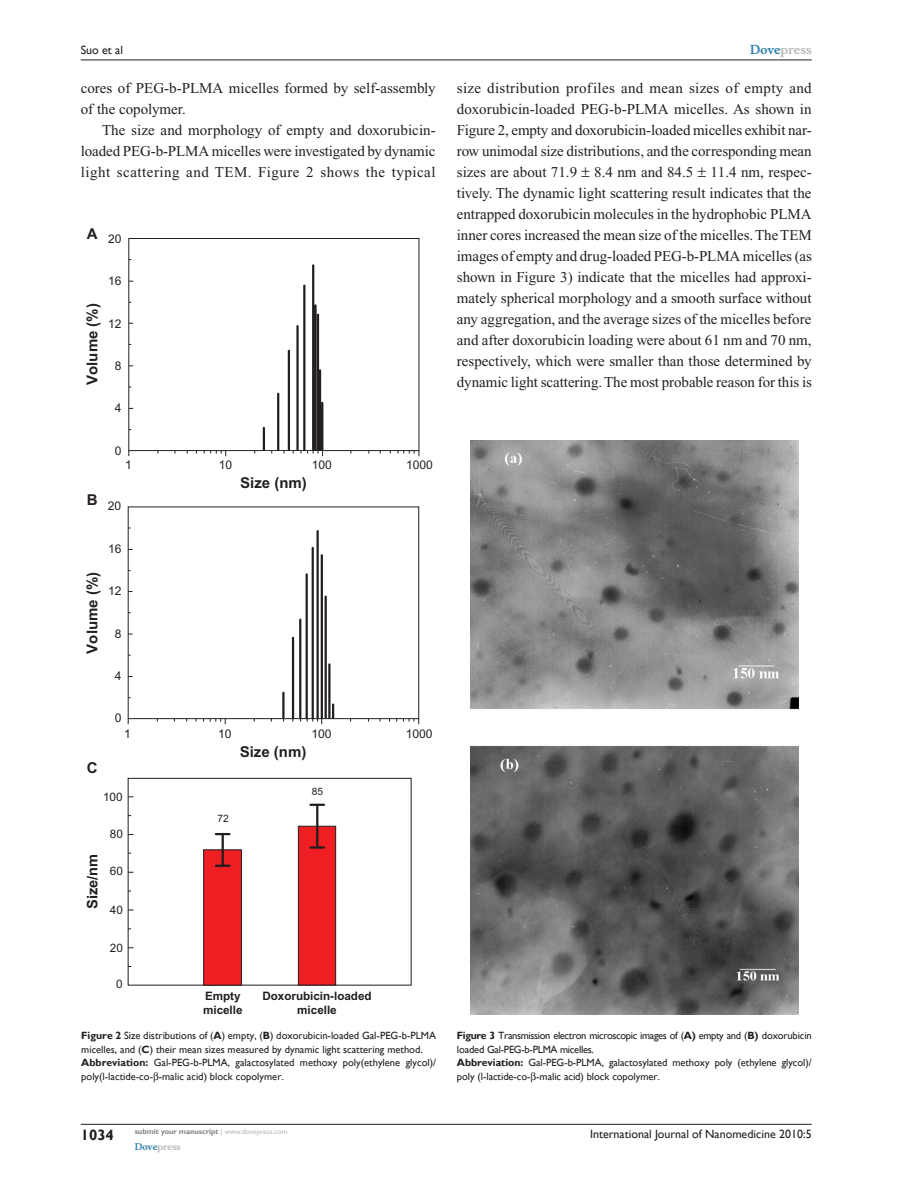
<style>
.page{position:relative;width:918px;height:1188px;background:#fff}
.page>*{position:absolute;margin:0;border:0;box-sizing:border-box;transform-origin:0 0}
.t1{font:15px/21px "Times New Roman";color:#231f20;text-align:justify}
.t2{font:700 15px "Arial";color:#231f20}
.t3{font:700 15px "Gill Sans";color:#231f20}
.t4{font:700 14.55px "Arial";color:#201d1e}
.t5{font:12px "Gill Sans";color:#231f20}
.t6{font:12px "Arial";color:#231f20}
.t7{font:700 12px "Musee";color:#b8b9bc}
.t8{font:700 11.7px/14px "Arial";color:#201d1e}
.t9{font:11.7px "Arial";color:#201d1e}
.t10{font:10.5px/13.5px "Gill Sans";color:#231f20}
.t11{font:10.2px "Arial";color:#201d1e}
.t12{font:700 9px "Musee";color:#b8b9bc}
.t13{font:700 7.5px "Gill Sans";color:#808285}
.s1{color:#3485ae}
.s2{font-weight:700}
.s3{font-weight:400;color:#b8b9bc}
</style>
<div class="page">
<hr style="left:81px;top:1124px;width:731px;height:1px;background:#231f20">
<hr style="left:81px;top:60px;width:731px;height:1px;background:#231f20">
<svg style="left:204px;top:451px;width:22px;height:5px"></svg>
<svg style="left:398px;top:451px;width:22px;height:5px"></svg>
<hr style="left:263px;top:428px;width:2px;height:23px;background:#231f20">
<hr style="left:277px;top:394px;width:2px;height:57px;background:#231f20">
<hr style="left:288px;top:351px;width:2px;height:100px;background:#231f20">
<hr style="left:296px;top:326px;width:3px;height:125px;background:#231f20">
<hr style="left:303px;top:286px;width:2px;height:165px;background:#231f20">
<hr style="left:312px;top:265px;width:2px;height:186px;background:#231f20">
<hr style="left:314px;top:305px;width:3px;height:146px;background:#231f20">
<hr style="left:317px;top:315px;width:2px;height:136px;background:#231f20">
<hr style="left:319px;top:370px;width:2px;height:81px;background:#231f20">
<hr style="left:321px;top:403px;width:2px;height:48px;background:#231f20">
<div style="left:128px;top:238px;width:291px;height:213px;border:1px solid #231f20"></div>
<svg style="left:301px;top:451px;width:22px;height:5px"></svg>
<svg style="left:127px;top:506px;width:292px;height:219px"></svg>
<div style="left:128px;top:778px;width:284px;height:208px;border:1px solid #201d1e"></div>
<div style="left:203px;top:849px;width:39px;height:137px;background:#ee1e23;border:1px solid #201d1e"></div>
<div style="left:298px;top:826px;width:38px;height:159px;background:#ee1e23;border:1px solid #201d1e"></div>
<svg style="left:216px;top:833px;width:13px;height:2px"></svg>
<svg style="left:216px;top:865px;width:13px;height:2px"></svg>
<hr style="left:222px;top:834px;width:2px;height:32px;background:#201d1e">
<svg style="left:310px;top:804px;width:14px;height:2px"></svg>
<hr style="left:310px;top:846px;width:14px;height:3px;background:#201d1e">
<hr style="left:316px;top:805px;width:2px;height:43px;background:#201d1e">
<img style="left:470px;top:440px;width:328px;height:574px">
<p class="t5" style="left:81px;top:43px;width:44px">Suo et al</p>
<p class="t1" style="left:81px;top:77px;width:356px">cores of PEG-b-PLMA micelles formed by self-assembly of the copolymer.</p>
<p class="t1" style="left:81px;top:119px;width:357px;text-indent:21px">The size and morphology of empty and doxorubicin&shy;loaded PEG-b-PLMA micelles were investigated by dynamic light scattering and TEM. Figure 2 shows the typical</p>
<p class="t2" style="left:87px;top:225px;width:12px">A</p>
<p class="t6" style="left:108px;top:232px;width:15px">20</p>
<p class="t6" style="left:108px;top:274px;width:15px">16</p>
<p class="t6" style="left:108px;top:317px;width:15px">12</p>
<p class="t6" style="left:115px;top:359px;width:8px">8</p>
<p class="t6" style="left:115px;top:401px;width:8px">4</p>
<p class="t6" style="left:115px;top:444px;width:8px">0</p>
<p class="t2" style="left:83px;top:385px;width:83px;rotate:-90deg">Volume (%)</p>
<p class="t6" style="left:125px;top:458px;width:8px">1</p>
<p class="t6" style="left:219px;top:458px;width:15px">10</p>
<p class="t6" style="left:312px;top:458px;width:22px">100</p>
<p class="t6" style="left:406px;top:458px;width:28px">1000</p>
<p class="t2" style="left:87px;top:491px;width:12px">B</p>
<p class="t6" style="left:108px;top:499px;width:15px">20</p>
<p class="t6" style="left:108px;top:542px;width:15px">16</p>
<p class="t6" style="left:108px;top:584px;width:15px">12</p>
<p class="t6" style="left:115px;top:627px;width:8px">8</p>
<p class="t6" style="left:115px;top:669px;width:8px">4</p>
<p class="t6" style="left:115px;top:711px;width:8px">0</p>
<p class="t2" style="left:83px;top:654px;width:83px;rotate:-90deg">Volume (%)</p>
<p class="t2" style="left:240px;top:474px;width:68px">Size (nm)</p>
<p class="t2" style="left:87px;top:759px;width:12px">C</p>
<p class="t6" style="left:124px;top:727px;width:8px">1</p>
<p class="t6" style="left:218px;top:727px;width:15px">10</p>
<p class="t6" style="left:311px;top:727px;width:22px">100</p>
<p class="t6" style="left:406px;top:727px;width:28px">1000</p>
<p class="t2" style="left:240px;top:743px;width:68px">Size (nm)</p>
<p class="t9" style="left:103px;top:790px;width:21px">100</p>
<p class="t9" style="left:110px;top:828px;width:14px">80</p>
<p class="t9" style="left:110px;top:865px;width:14px">60</p>
<p class="t4" style="left:84px;top:909px;width:56px;rotate:-90deg">Size/nm</p>
<p class="t9" style="left:110px;top:903px;width:14px">40</p>
<p class="t9" style="left:110px;top:941px;width:14px">20</p>
<p class="t9" style="left:116px;top:977px;width:8px">0</p>
<p class="t11" style="left:217px;top:812px;width:13px">72</p>
<p class="t11" style="left:312px;top:786px;width:13px">85</p>
<p class="t8" style="left:203px;top:989px;width:41px">Empty micelle</p>
<p class="t8" style="left:262px;top:989px;width:111px;text-align:center">Doxorubicin-loaded micelle</p>
<p class="t7" style="left:750px;top:43px;width:63px"><span class="s1">Dove</span>press</p>
<p class="t1" style="left:457px;top:77px;width:357px">size distribution profiles and mean sizes of empty and doxorubicin-loaded PEG-b-PLMA micelles. As shown in Figure 2, empty and doxorubicin-loaded micelles exhibit nar&shy;row unimodal size distributions, and the corresponding mean sizes are about 71.9 8.4 nm and 84.5 11.4 nm, respec&shy;tively. The dynamic light scattering result indicates that the entrapped doxorubicin molecules in the hydrophobic PLMA inner cores increased the mean size of the micelles. The TEM images of empty and drug-loaded PEG-b-PLMA micelles (as shown in Figure 3) indicate that the micelles had approxi&shy;mately spherical morphology and a smooth surface without any aggregation, and the average sizes of the micelles before and after doxorubicin loading were about 61 nm and 70 nm, respectively, which were smaller than those determined by</p>
<p class="t1" style="left:457px;top:371px;width:357px">dynamic light scattering. The most probable reason for this is</p>
<p class="t10" style="left:81px;top:1029px;width:356px"><span class="s2">Figure 2</span> Size distributions of (<span class="s2">A</span>) empty, (<span class="s2">B</span>) doxorubicin-loaded Gal-PEG-b-PLMA micelles, and (<span class="s2">C</span>) their mean sizes measured by dynamic light scattering method.<br><span class="s2">Abbreviation:</span> Gal-PEG -b-PLMA, galactosylated methoxy poly(ethylene glycol)/ poly(l-lactide-co- -malic acid) block copolymer.</p>
<p class="t10" style="left:457px;top:1029px;width:356px"><span class="s2">Figure 3</span> Transmission electron microscopic images of (<span class="s2">A)</span> empty and (<span class="s2">B)</span> doxorubicin loaded Gal-PEG-b-PLMA micelles.<br><span class="s2">Abbreviation:</span> Gal-PEG -b-PLMA, galactosylated methoxy poly (ethylene glycol)/ poly (l-lactide-co- -malic acid) block copolymer.</p>
<p class="t3" style="left:81px;top:1126px;width:35px">1034</p>
<p class="t13" style="left:135px;top:1127px;width:154px">submit your manuscript <span class="s3">| www.dovepress.com</span></p>
<p class="t12" style="left:135px;top:1141px;width:48px"><span class="s1">Dove</span>press</p>
<p class="t5" style="left:590px;top:1127px;width:223px">International Journal of Nanomedicine 2010:5</p>
</div>
